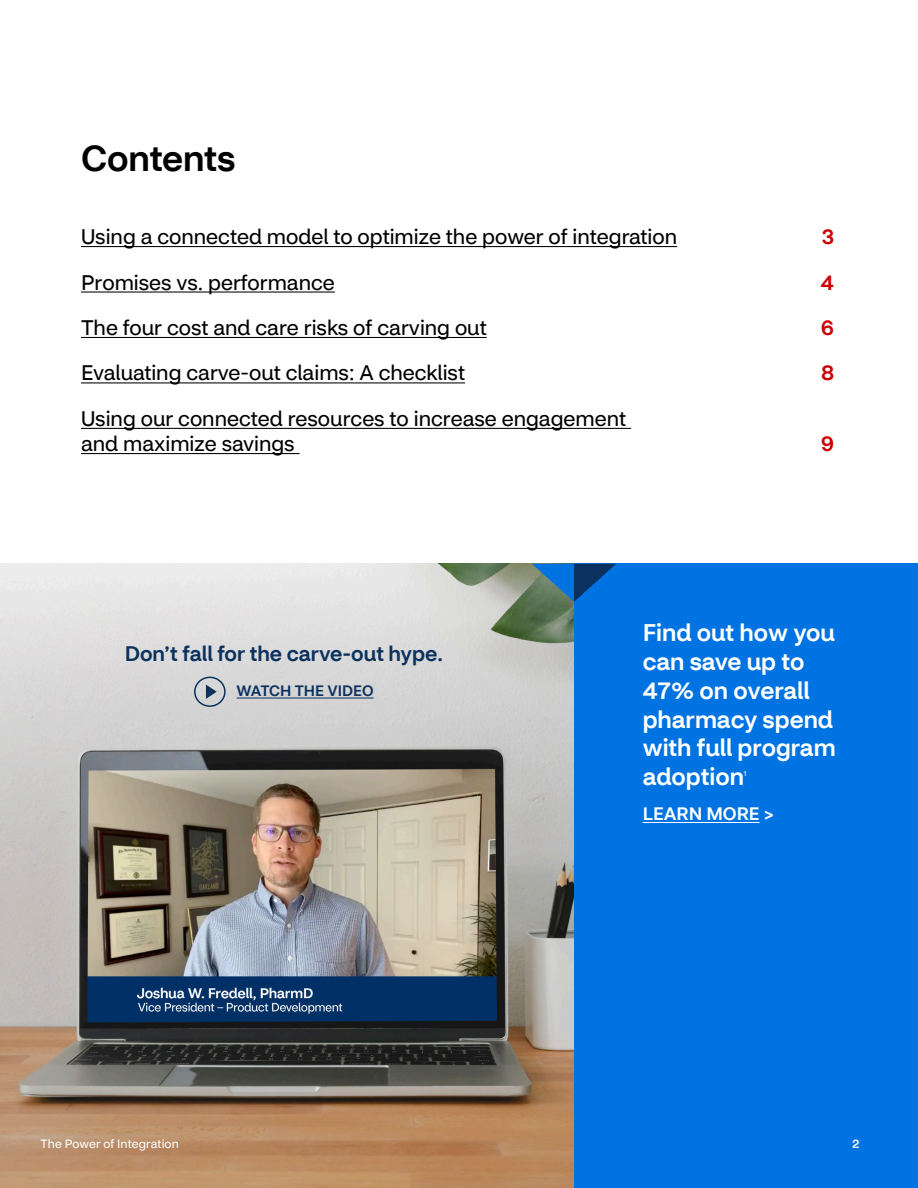
<style>
.page{position:relative;width:918px;height:1188px;background:#fff}
.page>*{position:absolute;margin:0;border:0;box-sizing:border-box;transform-origin:0 0}
.t1{font:500 36px "CVS Health Sans";letter-spacing:-.005em;color:#000}
.Callout_16{font:500 24px/28.8px "CVS Health Sans";color:#fff}
.t2{font:21px/25.2px "CVS Health Sans";color:#000}
.t3{font:500 21px "CVS Health Sans";color:#0b315e}
.t4{font:500 21px "CVS Health Sans";color:#c00}
.t5{font:500 18px "CVS Health Sans";color:#fff}
.t6{font:500 15px "CVS Health Sans";color:#0b315e}
.t7{font:12px "CVS Health Sans";letter-spacing:.01em;color:#fff}
.t8{font:500 12px "CVS Health Sans";color:#fff}
.Callout_16-2{font:7.5px "CVS Health Sans";color:#fff}
</style>
<div class="page">
<hr style="left:81px;top:246px;width:596px;height:1px;background:#000">
<hr style="left:81px;top:292px;width:254px;height:1px;background:#000">
<hr style="left:81px;top:337px;width:406px;height:1px;background:#000">
<hr style="left:81px;top:382px;width:384px;height:1px;background:#000">
<hr style="left:81px;top:428px;width:550px;height:1px;background:#000">
<hr style="left:81px;top:453px;width:219px;height:1px;background:#000">
<img style="left:0;top:564px;width:574px;height:624px">
<hr style="left:237px;top:698px;width:137px;height:1px;background:#0b315e">
<div style="left:574px;top:564px;width:344px;height:624px;background:#0073e3"></div>
<div style="left:194px;top:677px;width:32px;height:30px;border:2px solid #0b315e;border-radius:50%"></div>
<svg style="left:206px;top:685px;width:11px;height:14px"></svg>
<svg style="left:532px;top:564px;width:84px;height:38px"></svg>
<hr style="left:643px;top:822px;width:117px;height:1px;background:#fff">
<h2 class="t1" style="left:81px;top:136px;width:156px">Contents</h2>
<p class="t2" style="left:81px;top:224px;width:598px">Using a connected model to optimize the power of integration</p>
<p class="t4" style="left:822px;top:224px;width:14px">3</p>
<p class="t2" style="left:81px;top:270px;width:255px">Promises vs. performance</p>
<p class="t4" style="left:821px;top:269px;width:15px">4</p>
<p class="t2" style="left:81px;top:315px;width:407px">The four cost and care risks of carving out</p>
<p class="t4" style="left:821px;top:315px;width:14px">6</p>
<p class="t2" style="left:81px;top:361px;width:386px">Evaluating carve-out claims: A checklist</p>
<p class="t4" style="left:821px;top:360px;width:14px">8</p>
<p class="t2" style="left:81px;top:406px;width:547px">Using our connected resources to increase engagement and maximize savings</p>
<p class="t4" style="left:821px;top:431px;width:14px">9</p>
<p class="t3" style="left:125px;top:641px;width:320px">Don’t fall for the carve-out hype.</p>
<p class="t6" style="left:237px;top:682px;width:138px">WATCH THE VIDEO</p>
<p class="Callout_16" style="left:643px;top:618px;width:194px">Find out how you can save up to<br>47% on overall pharmacy spend with full program adoption</p>
<p class="Callout_16-2" style="left:744px;top:769px;width:4px">1</p>
<p class="t5" style="left:643px;top:803px;width:133px">LEARN MORE &gt;</p>
<p class="t7" style="left:40px;top:1136px;width:140px">The Power of Integration</p>
<p class="t8" style="left:853px;top:1136px;width:8px">2</p>
</div>
